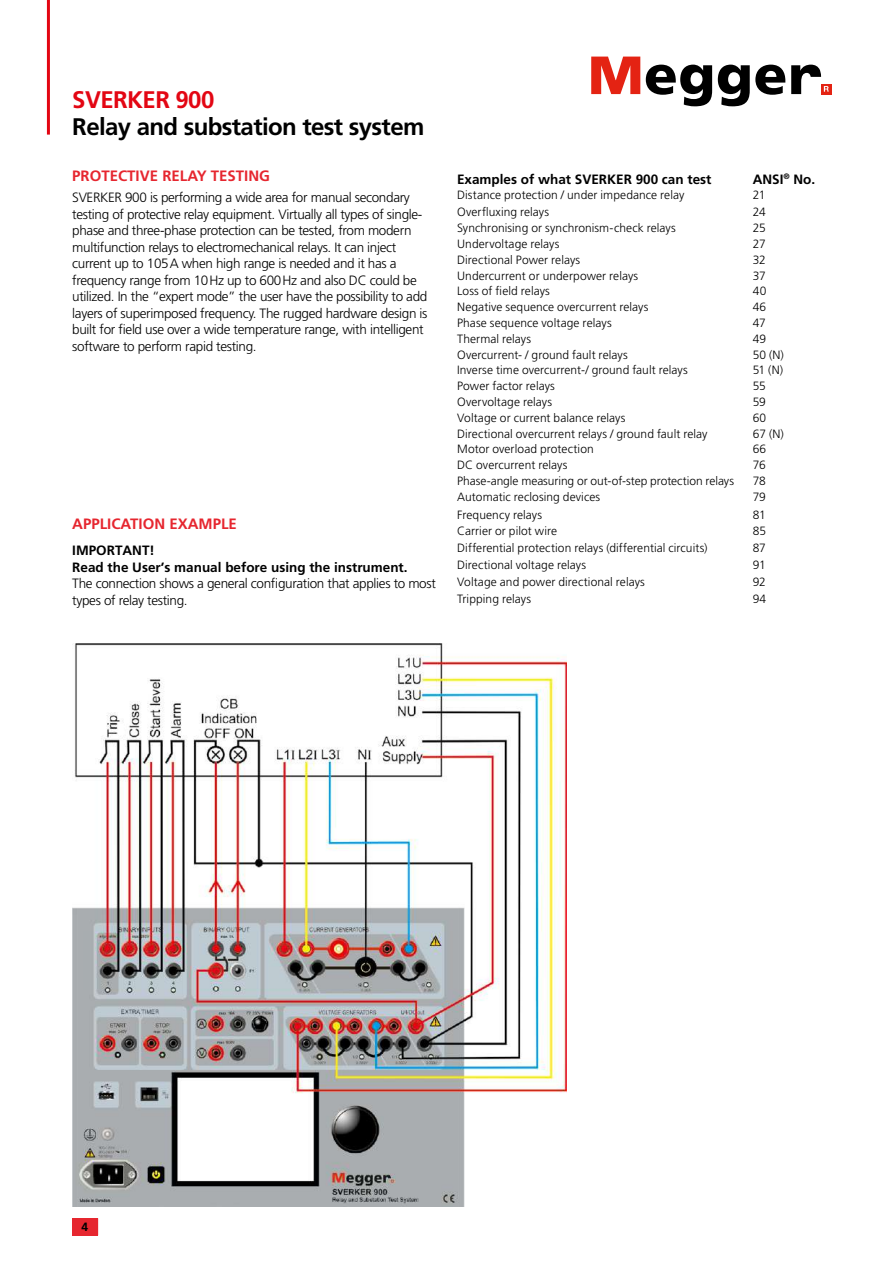
<style>
.page{position:relative;width:893px;height:1263px;background:#fff}
.page>*{position:absolute;margin:0;border:0;box-sizing:border-box;transform-origin:0 0}
.t1{font:700 24px "Frutiger LT Std";letter-spacing:-.025em;color:#000}
.t2{font:700 24px "Frutiger LT Std";letter-spacing:-.025em;color:#e30613}
.t3{font:700 15px "Frutiger LT Std";color:#e6262f}
.t4{font:300 13.5px/16.5px "Frutiger LT Std";letter-spacing:-.025em;color:#000}
.t5{font:700 13.5px/16.2px "Frutiger LT Std";color:#000}
.t6{font:300 12px "Frutiger LT Std";letter-spacing:.005em;color:#000}
.t7{font:700 12px "Frutiger LT Std";color:#000}
</style>
<div class="page">
<hr style="left:47px;top:0;width:3px;height:135px;background:#e30613">
<div style="left:821px;top:84px;width:10px;height:10px;background:#e42313"></div>
<svg style="left:591px;top:57px;width:49px;height:37px"></svg>
<svg style="left:646px;top:65px;width:66px;height:41px"></svg>
<svg style="left:718px;top:65px;width:67px;height:41px"></svg>
<svg style="left:791px;top:65px;width:38px;height:29px"></svg>
<div style="left:72px;top:1218px;width:26px;height:17px;background:#e6262f"></div>
<img style="left:72px;top:643px;width:494px;height:563px">
<h1 class="t2" style="left:72px;top:85px;width:144px">SVERKER 900</h1>
<h1 class="t1" style="left:72px;top:112px;width:354px">Relay and substation test system</h1>
<p class="t3" style="left:72px;top:167px;width:199px">PROTECTIVE RELAY TESTING</p>
<p class="t4" style="left:72px;top:189px;width:357px">SVERKER 900 is performing a wide area for manual secondary testing of protective relay equipment. Virtually all types of single&shy;phase and three-phase protection can be tested, from modern multifunction relays to electromechanical relays. It can inject current up to 105A when high range is needed and it has a frequency range from 10Hz up to 600Hz and also DC could be utilized. In the “expert mode” the user have the possibility to add layers of superimposed frequency. The rugged hardware design is built for field use over a wide temperature range, with intelligent software to perform rapid testing.</p>
<p class="t3" style="left:72px;top:515px;width:166px">APPLICATION EXAMPLE</p>
<p class="t5" style="left:72px;top:543px;width:337px">IMPORTANT!<br>Read the User’s manual before using the instrument.</p>
<p class="t4" style="left:72px;top:575px;width:365px">The connection shows a general configuration that applies to most types of relay testing.</p>
<p class="t5" style="left:457px;top:171px;width:256px">Examples of what SVERKER 900 can test</p>
<p class="t5" style="left:753px;top:171px;width:64px">ANSI<sup>®</sup> No.</p>
<p class="t6" style="left:457px;top:188px;width:229px">Distance protection / under impedance relay</p>
<p class="t6" style="left:753px;top:188px;width:14px">21</p>
<p class="t6" style="left:457px;top:205px;width:94px">Overfluxing relays</p>
<p class="t6" style="left:753px;top:205px;width:15px">24</p>
<p class="t6" style="left:457px;top:221px;width:220px">Synchronising or synchronism-check relays</p>
<p class="t6" style="left:753px;top:221px;width:15px">25</p>
<p class="t6" style="left:457px;top:237px;width:104px">Undervoltage relays</p>
<p class="t6" style="left:753px;top:237px;width:15px">27</p>
<p class="t6" style="left:457px;top:253px;width:125px">Directional Power relays</p>
<p class="t6" style="left:753px;top:253px;width:15px">32</p>
<p class="t6" style="left:457px;top:269px;width:183px">Undercurrent or underpower relays</p>
<p class="t6" style="left:753px;top:269px;width:15px">37</p>
<p class="t6" style="left:457px;top:284px;width:94px">Loss of field relays</p>
<p class="t6" style="left:753px;top:284px;width:15px">40</p>
<p class="t6" style="left:457px;top:300px;width:193px">Negative sequence overcurrent relays</p>
<p class="t6" style="left:753px;top:300px;width:15px">46</p>
<p class="t6" style="left:457px;top:316px;width:156px">Phase sequence voltage relays</p>
<p class="t6" style="left:753px;top:316px;width:15px">47</p>
<p class="t6" style="left:457px;top:332px;width:76px">Thermal relays</p>
<p class="t6" style="left:753px;top:332px;width:15px">49</p>
<p class="t6" style="left:457px;top:348px;width:172px">Overcurrent- / ground fault relays</p>
<p class="t6" style="left:753px;top:348px;width:33px">50 (N)</p>
<p class="t6" style="left:457px;top:363px;width:232px">Inverse time overcurrent-/ ground fault relays</p>
<p class="t6" style="left:753px;top:363px;width:32px">51 (N)</p>
<p class="t6" style="left:457px;top:379px;width:99px">Power factor relays</p>
<p class="t6" style="left:753px;top:379px;width:15px">55</p>
<p class="t6" style="left:457px;top:395px;width:96px">Overvoltage relays</p>
<p class="t6" style="left:753px;top:395px;width:15px">59</p>
<p class="t6" style="left:457px;top:411px;width:170px">Voltage or current balance relays</p>
<p class="t6" style="left:753px;top:411px;width:15px">60</p>
<p class="t6" style="left:457px;top:427px;width:252px">Directional overcurrent relays / ground fault relay</p>
<p class="t6" style="left:753px;top:427px;width:33px">67 (N)</p>
<p class="t6" style="left:457px;top:442px;width:138px">Motor overload protection</p>
<p class="t6" style="left:753px;top:442px;width:15px">66</p>
<p class="t6" style="left:457px;top:458px;width:112px">DC overcurrent relays</p>
<p class="t6" style="left:753px;top:458px;width:15px">76</p>
<p class="t6" style="left:457px;top:474px;width:278px">Phase-angle measuring or out-of-step protection relays</p>
<p class="t6" style="left:753px;top:474px;width:15px">78</p>
<p class="t6" style="left:457px;top:490px;width:145px">Automatic reclosing devices</p>
<p class="t6" style="left:753px;top:490px;width:15px">79</p>
<p class="t6" style="left:457px;top:508px;width:86px">Frequency relays</p>
<p class="t6" style="left:753px;top:508px;width:15px">81</p>
<p class="t6" style="left:457px;top:524px;width:101px">Carrier or pilot wire</p>
<p class="t6" style="left:753px;top:524px;width:15px">85</p>
<p class="t6" style="left:457px;top:541px;width:252px">Differential protection relays (differential circuits)</p>
<p class="t6" style="left:753px;top:541px;width:15px">87</p>
<p class="t6" style="left:457px;top:558px;width:130px">Directional voltage relays</p>
<p class="t6" style="left:753px;top:558px;width:15px">91</p>
<p class="t6" style="left:457px;top:575px;width:189px">Voltage and power directional relays</p>
<p class="t6" style="left:753px;top:575px;width:15px">92</p>
<p class="t6" style="left:457px;top:592px;width:75px">Tripping relays</p>
<p class="t6" style="left:753px;top:592px;width:15px">94</p>
<p class="t7" style="left:81px;top:1220px;width:8px">4</p>
</div>
